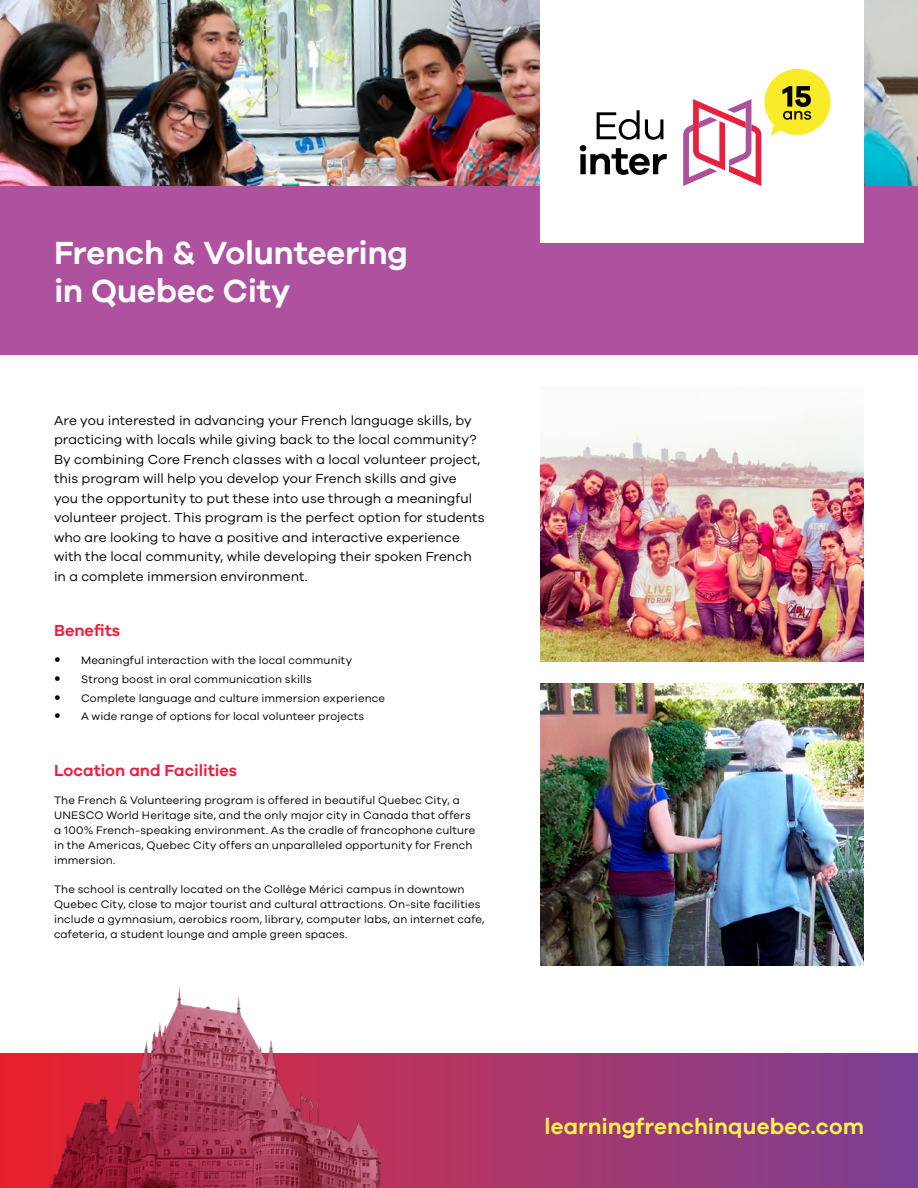
<style>
.page{position:relative;width:918px;height:1188px;background:#fff}
.page>*{position:absolute;margin:0;border:0;box-sizing:border-box;transform-origin:0 0}
.t1{font:700 33px/38px "Galano Grotesque Semi";letter-spacing:-.01em;color:#fff}
.t2{font:700 22.5px "Galano Grotesque Semi";letter-spacing:.005em;color:#fdf052}
.t3{font:700 16.5px "Galano Grotesque Semi";color:#ee1f3c}
.t4{font:13.5px/19.5px "Galano Grotesque Regular";letter-spacing:.005em;color:#000}
.t5{font:11.25px/15px "Galano Grotesque Regular";letter-spacing:.01em;color:#000}
</style>
<div class="page">
<img style="left:0;top:0;width:540px;height:186px">
<img style="left:864px;top:0;width:54px;height:186px">
<img style="left:540px;top:683px;width:324px;height:282px">
<img style="left:540px;top:412px;width:324px;height:250px">
<div style="left:0;top:186px;width:918px;height:169px;background:#ae519f"></div>
<div style="left:540px;top:0;width:324px;height:242px;background:#fff"></div>
<svg style="left:683px;top:69px;width:148px;height:117px"></svg>
<svg style="left:580px;top:110px;width:87px;height:65px"></svg>
<svg style="left:0;top:1053px;width:918px;height:135px;background:#9e3773"></svg>
<img style="left:37px;top:986px;width:358px;height:202px">
<h1 class="t1" style="left:54px;top:233px;width:356px">French &amp; Volunteering in Quebec City</h1>
<p class="t4" style="left:54px;top:410px;width:432px">Are you interested in advancing your French language skills, by practicing with locals while giving back to the local community?<br>By combining Core French classes with a local volunteer project, this program will help you develop your French skills and give<br>you the opportunity to put these into use through a meaningful volunteer project. This program is the perfect option for students who are looking to have a positive and interactive experience with the local community, while developing their spoken French in a complete immersion environment.</p>
<h3 class="t3" style="left:54px;top:621px;width:68px">Benefits</h3>
<p class="t5" style="left:81px;top:651px;width:306px;line-height:18.8px">Meaningful interaction with the local community Strong boost in oral communication skills<br>Complete language and culture immersion experience A wide range of options for local volunteer projects</p>
<h3 class="t3" style="left:54px;top:760px;width:185px">Location and Facilities</h3>
<p class="t5" style="left:54px;top:793px;width:423px">The French &amp; Volunteering program is offered in beautiful Quebec City, a UNESCO World Heritage site, and the only major city in Canada that offers a 100% French-speaking environment. As the cradle of francophone culture in the Americas, Quebec City offers an unparalleled opportunity for French immersion.</p>
<p class="t5" style="left:54px;top:881px;width:432px">The school is centrally located on the Collège Mérici campus in downtown Quebec City, close to major tourist and cultural attractions. On-site facilities include a gymnasium, aerobics room, library, computer labs, an internet cafe, cafeteria, a student lounge and ample green spaces.</p>
<h2 class="t2" style="left:544px;top:1113px;width:321px">learningfrenchinquebec.com</h2>
</div>
